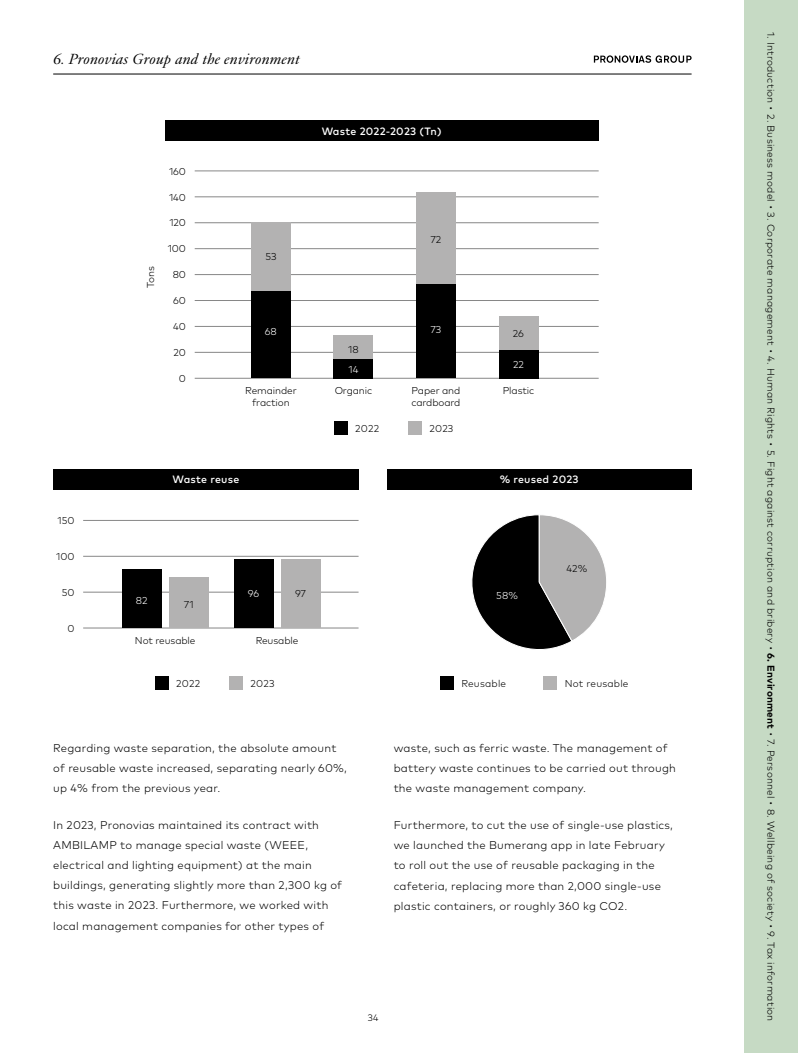
<style>
.page{position:relative;width:798px;height:1053px;background:#fff}
.page>*{position:absolute;margin:0;border:0;box-sizing:border-box;transform-origin:0 0}
.t1{font:italic 15px "J Jannon";letter-spacing:.02em;color:#000}
.t2{font:300 11.25px/20px "Mark Pro";letter-spacing:.02em;color:#000}
.t3{font:500 10.62px "Mark Pro";letter-spacing:.02em;color:#fff}
.t4{font:300 10px "Mark Pro";letter-spacing:.02em;color:#000}
.t5{font:300 10px/12.5px "Mark Pro";letter-spacing:-.01em;color:#000;text-align:center}
.t6{font:300 10px "Mark Pro";letter-spacing:-.01em;color:#fff}
.t7{font:300 9.38px "Mark Pro";color:#000}
.s1{font-weight:700}
</style>
<div class="page">
<hr style="left:53px;top:74px;width:638px;height:1px;background:#000">
<svg style="left:593px;top:55px;width:98px;height:8px"></svg>
<div style="left:744px;top:0;width:53px;height:1052px;background:#c6dac4"></div>
<svg style="left:471px;top:514px;width:135px;height:136px"></svg>
<div style="left:53px;top:469px;width:305px;height:20px;background:#000"></div>
<hr style="left:83px;top:556px;width:275px;height:1px;background:#878787">
<hr style="left:83px;top:520px;width:275px;height:1px;background:#878787">
<hr style="left:83px;top:592px;width:275px;height:1px;background:#878787">
<hr style="left:83px;top:627px;width:275px;height:1px;background:#878787">
<div style="left:122px;top:569px;width:39px;height:58px;background:#000"></div>
<div style="left:169px;top:577px;width:39px;height:50px;background:#b3b2b2"></div>
<div style="left:234px;top:559px;width:39px;height:68px;background:#000"></div>
<div style="left:281px;top:559px;width:39px;height:68px;background:#b3b2b2"></div>
<div style="left:165px;top:120px;width:433px;height:21px;background:#000"></div>
<hr style="left:195px;top:197px;width:403px;height:1px;background:#878787">
<hr style="left:195px;top:171px;width:403px;height:1px;background:#878787">
<hr style="left:195px;top:222px;width:403px;height:1px;background:#878787">
<hr style="left:195px;top:248px;width:403px;height:1px;background:#878787">
<hr style="left:195px;top:274px;width:403px;height:1px;background:#878787">
<hr style="left:195px;top:300px;width:403px;height:1px;background:#878787">
<hr style="left:195px;top:326px;width:403px;height:1px;background:#878787">
<hr style="left:195px;top:352px;width:403px;height:1px;background:#878787">
<hr style="left:195px;top:378px;width:403px;height:1px;background:#878787">
<div style="left:251px;top:290px;width:39px;height:88px;background:#000"></div>
<div style="left:251px;top:222px;width:39px;height:68px;background:#b3b2b2"></div>
<div style="left:334px;top:336px;width:39px;height:23px;background:#b3b2b2"></div>
<div style="left:499px;top:317px;width:39px;height:33px;background:#b3b2b2"></div>
<div style="left:416px;top:192px;width:39px;height:93px;background:#b3b2b2"></div>
<div style="left:334px;top:359px;width:39px;height:19px;background:#000"></div>
<div style="left:416px;top:285px;width:39px;height:93px;background:#000"></div>
<div style="left:499px;top:350px;width:39px;height:28px;background:#000"></div>
<div style="left:408px;top:421px;width:14px;height:14px;background:#b3b2b2"></div>
<div style="left:334px;top:421px;width:13px;height:14px;background:#000"></div>
<div style="left:229px;top:676px;width:14px;height:14px;background:#b3b2b2"></div>
<div style="left:155px;top:676px;width:14px;height:14px;background:#000"></div>
<div style="left:386px;top:469px;width:305px;height:20px;background:#000"></div>
<div style="left:543px;top:676px;width:14px;height:14px;background:#b3b2b2"></div>
<div style="left:440px;top:676px;width:13px;height:14px;background:#000"></div>
<h1 class="t1" style="left:53px;top:48px;width:248px">6. Pronovias Group and the environment</h1>
<p class="t4" style="left:143px;top:287px;width:23px;rotate:-90deg">Tons</p>
<p class="t4" style="left:169px;top:164px;width:18px">160</p>
<p class="t4" style="left:169px;top:189px;width:18px">140</p>
<p class="t4" style="left:169px;top:215px;width:18px">120</p>
<p class="t4" style="left:168px;top:241px;width:20px">100</p>
<p class="t4" style="left:173px;top:267px;width:15px">80</p>
<p class="t4" style="left:173px;top:293px;width:14px">60</p>
<p class="t4" style="left:173px;top:319px;width:14px">40</p>
<p class="t4" style="left:173px;top:345px;width:14px">20</p>
<p class="t4" style="left:179px;top:371px;width:9px">0</p>
<p class="t4" style="left:265px;top:249px;width:13px">53</p>
<p class="t6" style="left:265px;top:324px;width:13px">68</p>
<p class="t3" style="left:321px;top:123px;width:121px">Waste 2022-2023 (Tn)</p>
<p class="t4" style="left:430px;top:231px;width:12px">72</p>
<p class="t4" style="left:348px;top:342px;width:12px">18</p>
<p class="t6" style="left:348px;top:361px;width:11px">14</p>
<p class="t6" style="left:430px;top:321px;width:12px">73</p>
<p class="t4" style="left:512px;top:326px;width:13px">26</p>
<p class="t6" style="left:513px;top:357px;width:12px">22</p>
<p class="t5" style="left:245px;top:383px;width:53px">Remainder fraction</p>
<p class="t5" style="left:334px;top:383px;width:39px">Organic</p>
<p class="t5" style="left:411px;top:383px;width:51px;text-align:left">Paper and cardboard</p>
<p class="t5" style="left:502px;top:383px;width:33px">Plastic</p>
<p class="t4" style="left:57px;top:513px;width:18px">150</p>
<p class="t4" style="left:56px;top:549px;width:20px">100</p>
<p class="t4" style="left:62px;top:584px;width:14px">50</p>
<p class="t4" style="left:67px;top:620px;width:9px">0</p>
<p class="t3" style="left:172px;top:471px;width:68px">Waste reuse</p>
<p class="t6" style="left:136px;top:592px;width:13px">82</p>
<p class="t4" style="left:184px;top:596px;width:11px">71</p>
<p class="t6" style="left:248px;top:586px;width:13px">96</p>
<p class="t4" style="left:295px;top:586px;width:13px">97</p>
<p class="t5" style="left:135px;top:633px;width:62px">Not reusable</p>
<p class="t5" style="left:255px;top:633px;width:44px">Reusable</p>
<p class="t4" style="left:176px;top:676px;width:25px">2022</p>
<p class="t4" style="left:250px;top:676px;width:26px">2023</p>
<p class="t4" style="left:355px;top:421px;width:25px">2022</p>
<p class="t4" style="left:429px;top:421px;width:26px">2023</p>
<p class="t3" style="left:499px;top:471px;width:80px">% reused 2023</p>
<p class="t6" style="left:496px;top:587px;width:23px">58%</p>
<p class="t4" style="left:566px;top:560px;width:23px">42%</p>
<p class="t4" style="left:461px;top:676px;width:46px">Reusable</p>
<p class="t4" style="left:564px;top:676px;width:65px">Not reusable</p>
<p class="t2" style="left:53px;top:736px;width:295px">Regarding waste separation, the absolute amount of reusable waste increased, separating nearly 60%, up 4% from the previous year.</p>
<p class="t2" style="left:53px;top:814px;width:290px">In 2023, Pronovias maintained its contract with AMBILAMP to manage special waste (WEEE, electrical and lighting equipment) at the main buildings, generating slightly more than 2,300 kg of this waste in 2023. Furthermore, we worked with local management companies for other types of</p>
<p class="t2" style="left:393px;top:736px;width:284px">waste, such as ferric waste. The management of battery waste continues to be carried out through the waste management company.</p>
<p class="t2" style="left:393px;top:814px;width:281px">Furthermore, to cut the use of single-use plastics, we launched the Bumerang app in late February to roll out the use of reusable packaging in the cafeteria, replacing more than 2,000 single-use plastic containers, or roughly 360 kg CO2.</p>
<p class="t7" style="left:367px;top:1010px;width:12px">34</p>
<p class="t4" style="left:778px;top:32px;width:990px;rotate:90deg">1. Introduction • 2. Business model • 3. Corporate management • 4. Human Rights • 5. Fight against corruption and bribery • <span class="s1">6. Environment</span> • 7. Personnel • 8. Wellbeing of society • 9. Tax information</p>
</div>
